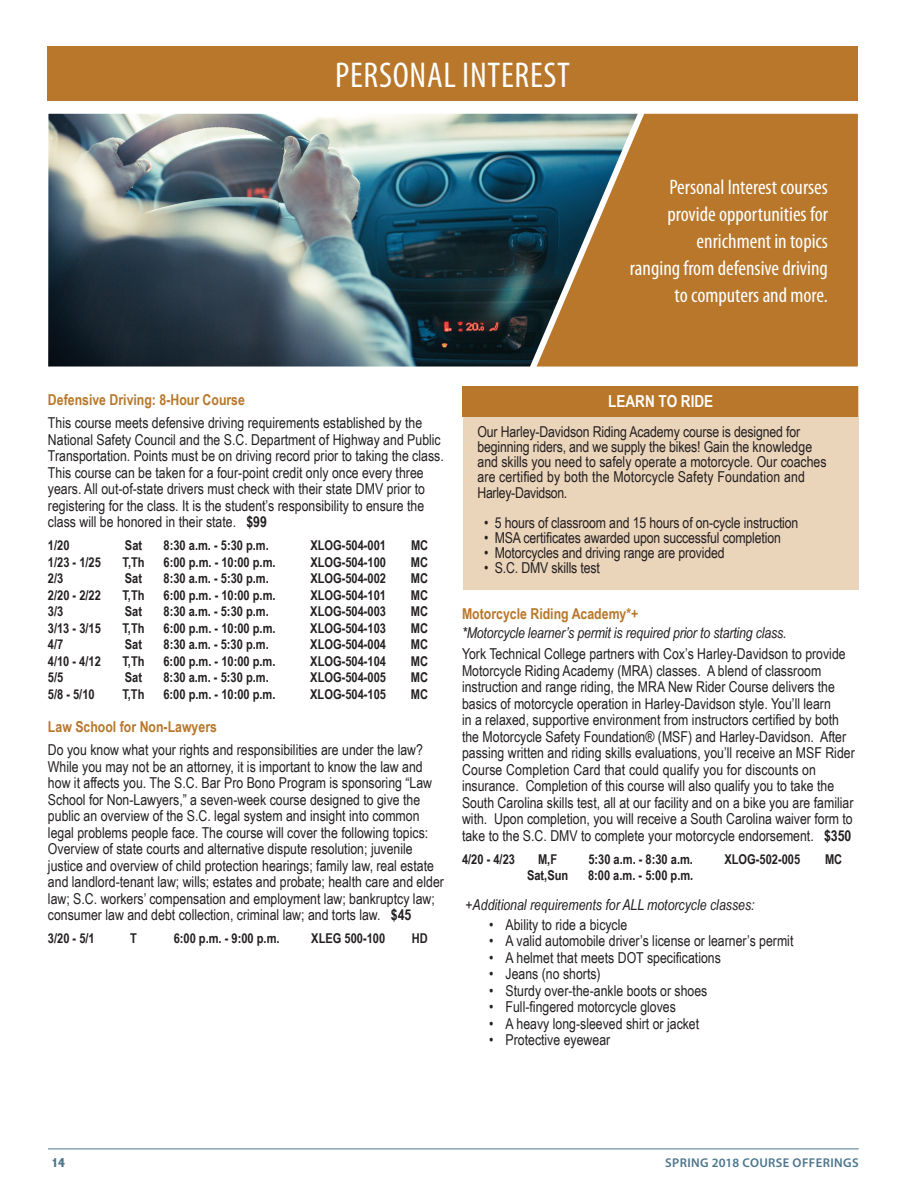
<style>
.page{position:relative;width:912px;height:1198px;background:#fff}
.page>*{position:absolute;margin:0;border:0;box-sizing:border-box;transform-origin:0 0}
.t1{font:condensed 36px "Myriad Pro";letter-spacing:.02em;color:#fff}
.t2{font:condensed 21px/27px "Myriad Pro";color:#fff;text-align:right}
.t3{font:700 16.5px "Arial Narrow";color:#fff}
.t4{font:15px/16.5px "Arial Narrow";color:#231f20}
.t5{font:italic 15px "Arial Narrow";letter-spacing:-.01em;color:#231f20}
.t6{font:700 15px "Arial Narrow";color:#b8772a}
.t7{font:700 13.5px "Arial Narrow";color:#231f20}
.t8{font:800 condensed 13.5px "Abadi";color:#4d758c}
.t9{font:600 12.75px "Myriad Pro";letter-spacing:.03em;color:#4d758c}
.s1{font-weight:700}
</style>
<div class="page">
<hr style="left:48px;top:1148px;width:810px;height:1px;background:#4e758b">
<div style="left:462px;top:386px;width:396px;height:203px;background:#ead4ba"></div>
<div style="left:462px;top:386px;width:394px;height:30px;background:#b8772a"></div>
<div style="left:47px;top:47px;width:810px;height:54px;background:#b8772a"></div>
<div style="left:649px;top:114px;width:208px;height:252px;background:#b8772a"></div>
<img style="left:48px;top:114px;width:475px;height:252px">
<svg style="left:523px;top:113px;width:126px;height:254px;background:#7e7457"></svg>
<h1 class="t1" style="left:335px;top:54px;width:236px">PERSONAL INTEREST</h1>
<h2 class="t2" style="left:629px;top:174px;width:199px">Personal Interest courses provide opportunities for enrichment in topics<br>ranging from defensive driving to computers and more.</h2>
<p class="t6" style="left:48px;top:388px;width:198px">Defensive Driving: 8-Hour Course</p>
<p class="t4" style="left:48px;top:414px;width:397px">This course meets defensive driving requirements established by the National Safety Council and the S.C. Department of Highway and Public Transportation. Points must be on driving record prior to taking the class.<br>This course can be taken for a four-point credit only once every three years. All out-of-state drivers must check with their state DMV prior to registering for the class. It is the student’s responsibility to ensure the class will be honored in their state. <span class="s1">$99</span></p>
<p class="t7" style="left:48px;top:535px;width:23px">1/20</p>
<p class="t7" style="left:125px;top:535px;width:19px">Sat</p>
<p class="t7" style="left:163px;top:535px;width:107px">8:30 a.m. - 5:30 p.m.</p>
<p class="t7" style="left:310px;top:535px;width:77px">XLOG-504-001</p>
<p class="t7" style="left:411px;top:535px;width:19px">MC</p>
<p class="t7" style="left:48px;top:552px;width:54px">1/23 - 1/25</p>
<p class="t7" style="left:122px;top:552px;width:24px">T,Th</p>
<p class="t7" style="left:163px;top:552px;width:113px">6:00 p.m. - 10:00 p.m.</p>
<p class="t7" style="left:310px;top:552px;width:77px">XLOG-504-100</p>
<p class="t7" style="left:411px;top:552px;width:19px">MC</p>
<p class="t7" style="left:48px;top:568px;width:17px">2/3</p>
<p class="t7" style="left:125px;top:568px;width:19px">Sat</p>
<p class="t7" style="left:163px;top:568px;width:107px">8:30 a.m. - 5:30 p.m.</p>
<p class="t7" style="left:310px;top:568px;width:77px">XLOG-504-002</p>
<p class="t7" style="left:411px;top:568px;width:19px">MC</p>
<p class="t7" style="left:48px;top:585px;width:54px">2/20 - 2/22</p>
<p class="t7" style="left:122px;top:585px;width:24px">T,Th</p>
<p class="t7" style="left:163px;top:585px;width:113px">6:00 p.m. - 10:00 p.m.</p>
<p class="t7" style="left:310px;top:585px;width:77px">XLOG-504-101</p>
<p class="t7" style="left:411px;top:585px;width:19px">MC</p>
<p class="t7" style="left:48px;top:601px;width:17px">3/3</p>
<p class="t7" style="left:125px;top:601px;width:19px">Sat</p>
<p class="t7" style="left:163px;top:601px;width:107px">8:30 a.m. - 5:30 p.m.</p>
<p class="t7" style="left:310px;top:601px;width:77px">XLOG-504-003</p>
<p class="t7" style="left:411px;top:601px;width:19px">MC</p>
<p class="t7" style="left:48px;top:618px;width:54px">3/13 - 3/15</p>
<p class="t7" style="left:122px;top:618px;width:24px">T,Th</p>
<p class="t7" style="left:163px;top:618px;width:113px">6:00 p.m. - 10:00 p.m.</p>
<p class="t7" style="left:310px;top:618px;width:77px">XLOG-504-103</p>
<p class="t7" style="left:411px;top:618px;width:19px">MC</p>
<p class="t7" style="left:48px;top:634px;width:17px">4/7</p>
<p class="t7" style="left:125px;top:634px;width:19px">Sat</p>
<p class="t7" style="left:163px;top:634px;width:107px">8:30 a.m. - 5:30 p.m.</p>
<p class="t7" style="left:310px;top:634px;width:77px">XLOG-504-004</p>
<p class="t7" style="left:411px;top:634px;width:19px">MC</p>
<p class="t7" style="left:48px;top:651px;width:54px">4/10 - 4/12</p>
<p class="t7" style="left:122px;top:651px;width:24px">T,Th</p>
<p class="t7" style="left:163px;top:651px;width:113px">6:00 p.m. - 10:00 p.m.</p>
<p class="t7" style="left:310px;top:651px;width:77px">XLOG-504-104</p>
<p class="t7" style="left:411px;top:651px;width:19px">MC</p>
<p class="t7" style="left:48px;top:667px;width:17px">5/5</p>
<p class="t7" style="left:125px;top:667px;width:19px">Sat</p>
<p class="t7" style="left:163px;top:667px;width:107px">8:30 a.m. - 5:30 p.m.</p>
<p class="t7" style="left:310px;top:667px;width:77px">XLOG-504-005</p>
<p class="t7" style="left:411px;top:667px;width:19px">MC</p>
<p class="t7" style="left:48px;top:684px;width:48px">5/8 - 5/10</p>
<p class="t7" style="left:122px;top:684px;width:24px">T,Th</p>
<p class="t7" style="left:163px;top:684px;width:113px">6:00 p.m. - 10:00 p.m.</p>
<p class="t7" style="left:310px;top:684px;width:77px">XLOG-504-105</p>
<p class="t7" style="left:410px;top:684px;width:19px">MC</p>
<p class="t6" style="left:48px;top:715px;width:170px">Law School for Non-Lawyers</p>
<p class="t4" style="left:48px;top:741px;width:397px">Do you know what your rights and responsibilities are under the law?<br>While you may not be an attorney, it is important to know the law and how it affects you. The S.C. Bar Pro Bono Program is sponsoring “Law School for Non-Lawyers,” a seven-week course designed to give the public an overview of the S.C. legal system and insight into common legal problems people face. The course will cover the following topics:<br>Overview of state courts and alternative dispute resolution; juvenile justice and overview of child protection hearings; family law, real estate and landlord-tenant law; wills; estates and probate; health care and elder law; S.C. workers’ compensation and employment law; bankruptcy law; consumer law and debt collection, criminal law; and torts law. <span class="s1">$45</span></p>
<p class="t7" style="left:48px;top:928px;width:48px">3/20 - 5/1</p>
<p class="t7" style="left:130px;top:928px;width:8px">T</p>
<p class="t7" style="left:174px;top:928px;width:107px">6:00 p.m. - 9:00 p.m.</p>
<p class="t7" style="left:311px;top:928px;width:75px">XLEG 500-100</p>
<p class="t7" style="left:412px;top:928px;width:17px">HD</p>
<p class="t3" style="left:608px;top:389px;width:106px">LEARN TO RIDE</p>
<p class="t4" style="left:477px;top:424px;width:350px;line-height:15px">Our Harley-Davidson Riding Academy course is designed for beginning riders, and we supply the bikes! Gain the knowledge and skills you need to safely operate a motorcycle. Our coaches are certified by both the Motorcycle Safety Foundation and Harley-Davidson.</p>
<p class="t4" style="left:484px;top:513px;width:316px">• 5 hours of classroom and 15 hours of on-cycle instruction</p>
<p class="t4" style="left:484px;top:528px;width:298px">• MSA certificates awarded upon successful completion</p>
<p class="t4" style="left:484px;top:543px;width:242px">• Motorcycles and driving range are provided</p>
<p class="t4" style="left:484px;top:558px;width:117px">• S.C. DMV skills test</p>
<p class="t6" style="left:462px;top:603px;width:178px">Motorcycle Riding Academy*+</p>
<p class="t5" style="left:462px;top:622px;width:326px">*Motorcycle learner’s permit is required prior to starting class.</p>
<p class="t4" style="left:462px;top:645px;width:394px">York Technical College partners with Cox’s Harley-Davidson to provide Motorcycle Riding Academy (MRA) classes. A blend of classroom instruction and range riding, the MRA New Rider Course delivers the basics of motorcycle operation in Harley-Davidson style. You’ll learn<br>in a relaxed, supportive environment from instructors certified by both the Motorcycle Safety Foundation® (MSF) and Harley-Davidson. After passing written and riding skills evaluations, you’ll receive an MSF Rider Course Completion Card that could qualify you for discounts on insurance. Completion of this course will also qualify you to take the South Carolina skills test, all at our facility and on a bike you are familiar with. Upon completion, you will receive a South Carolina waiver form to take to the S.C. DMV to complete your motorcycle endorsement. <span class="s1">$350</span></p>
<p class="t7" style="left:462px;top:849px;width:54px">4/20 - 4/23</p>
<p class="t7" style="left:538px;top:849px;width:21px">M,F</p>
<p class="t7" style="left:588px;top:849px;width:106px">5:30 a.m. - 8:30 a.m.</p>
<p class="t7" style="left:724px;top:849px;width:77px">XLOG-502-005</p>
<p class="t7" style="left:824px;top:849px;width:19px">MC</p>
<p class="t7" style="left:527px;top:865px;width:43px">Sat,Sun</p>
<p class="t7" style="left:588px;top:865px;width:107px">8:00 a.m. - 5:00 p.m.</p>
<p class="t5" style="left:465px;top:895px;width:290px">+Additional requirements for ALL motorcycle classes:</p>
<p class="t4" style="left:489px;top:916px;width:140px">• Ability to ride a bicycle</p>
<p class="t4" style="left:489px;top:932px;width:306px">• A valid automobile driver’s license or learner’s permit</p>
<p class="t4" style="left:489px;top:949px;width:233px">• A helmet that meets DOT specifications</p>
<p class="t4" style="left:489px;top:965px;width:113px">• Jeans (no shorts)</p>
<p class="t4" style="left:489px;top:982px;width:220px">• Sturdy over-the-ankle boots or shoes</p>
<p class="t4" style="left:489px;top:998px;width:188px">• Full-fingered motorcycle gloves</p>
<p class="t4" style="left:489px;top:1015px;width:211px">• A heavy long-sleeved shirt or jacket</p>
<p class="t4" style="left:489px;top:1031px;width:123px">• Protective eyewear</p>
<p class="t8" style="left:51px;top:1154px;width:15px">14</p>
<p class="t9" style="left:665px;top:1155px;width:195px">SPRING 2018 COURSE OFFERINGS</p>
</div>
